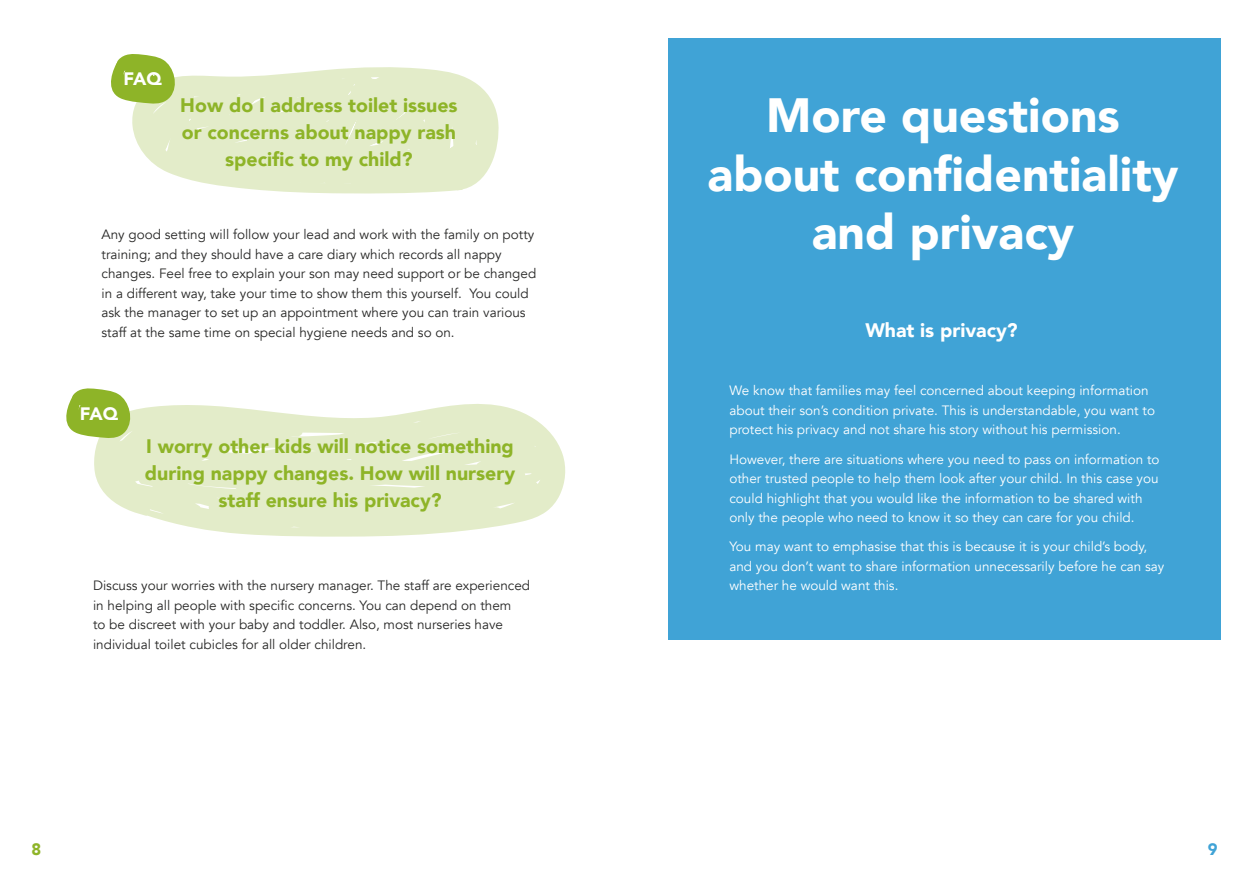
<style>
.page{position:relative;width:1259px;height:893px;background:#fff}
.page>*{position:absolute;margin:0;border:0;box-sizing:border-box;transform-origin:0 0}
.t1{font:900 48px/58.5px "Avenir";color:#fff;text-align:center}
.t2{font:900 19.5px/27px "Avenir";color:#8eb428;text-align:center}
.t3{font:900 19.5px "Avenir";color:#fff}
.t4{font:900 18px "Avenir";letter-spacing:-.025em;color:#fff}
.t5{font:900 16.5px "Avenir";color:#8eb428}
.t6{font:900 16.5px "Avenir";color:#40a3d6}
.t7{font:13.5px/19.5px "Avenir";color:#282827}
.t8{font:13.5px/19.5px "Avenir";color:#fff}
</style>
<div class="page">
<svg style="left:262px;top:103px;width:237px;height:91px"></svg>
<svg style="left:94px;top:404px;width:472px;height:133px;background:#e7eed1"></svg>
<svg style="left:111px;top:54px;width:382px;height:136px"></svg>
<svg style="left:66px;top:388px;width:68px;height:50px"></svg>
<div style="left:668px;top:38px;width:552px;height:602px;background:#40a3d6"></div>
<h3 class="t4" style="left:124px;top:64px;width:40px">FAQ</h3>
<h2 class="t2" style="left:180px;top:91px;width:279px">How do I address toilet issues or concerns about nappy rash specific to my child?</h2>
<p class="t7" style="left:102px;top:225px;width:436px">Any good setting will follow your lead and work with the family on potty training; and they should have a care diary which records all nappy changes. Feel free to explain your son may need support or be changed in a different way, take your time to show them this yourself. You could ask the manager to set up an appointment where you can train various staff at the same time on special hygiene needs and so on.</p>
<h3 class="t4" style="left:80px;top:398px;width:40px">FAQ</h3>
<h2 class="t2" style="left:145px;top:432px;width:372px">I worry other kids will notice something during nappy changes. How will nursery staff ensure his privacy?</h2>
<p class="t7" style="left:93px;top:576px;width:438px">Discuss your worries with the nursery manager. The staff are experienced in helping all people with specific concerns. You can depend on them<br>to be discreet with your baby and toddler. Also, most nurseries have individual toilet cubicles for all older children.</p>
<p class="t5" style="left:31px;top:836px;width:11px">8</p>
<h1 class="t1" style="left:707px;top:85px;width:473px">More questions about confidentiality and privacy</h1>
<h2 class="t3" style="left:865px;top:313px;width:154px">What is privacy?</h2>
<p class="t8" style="left:729px;top:381px;width:427px">We know that families may feel concerned about keeping information about their son’s condition private. This is understandable, you want to protect his privacy and not share his story without his permission.</p>
<p class="t8" style="left:729px;top:449px;width:431px">However, there are situations where you need to pass on information to other trusted people to help them look after your child. In this case you could highlight that you would like the information to be shared with only the people who need to know it so they can care for you child.</p>
<p class="t8" style="left:729px;top:537px;width:436px">You may want to emphasise that this is because it is your child’s body, and you don’t want to share information unnecessarily before he can say whether he would want this.</p>
<p class="t6" style="left:1208px;top:836px;width:11px">9</p>
</div>
